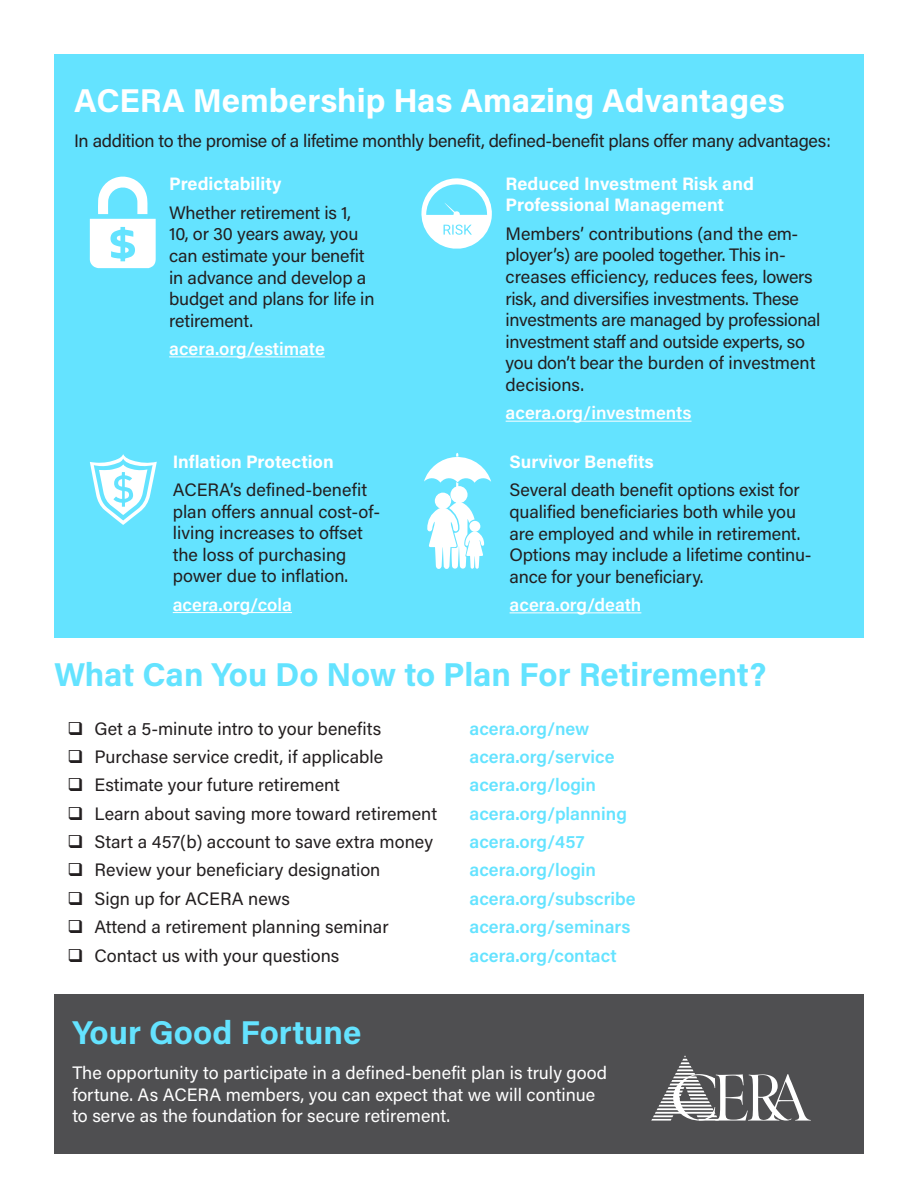
<style>
.page{position:relative;width:918px;height:1188px;background:#fff}
.page>*{position:absolute;margin:0;border:0;box-sizing:border-box;transform-origin:0 0}
.t1{font:700 33px "Acumin Pro";color:#64e3ff}
.t2{font:700 33px "Acumin Pro";color:#fff}
.t3{font:18px/21.6px "Acumin Pro";letter-spacing:-.01em;color:#231f20}
.t4{font:18px/21.6px "Acumin Pro";color:#fff}
.t5{font:600 18px "Acumin Pro";color:#64e3ff}
.t6{font:700 18px/21.6px "Acumin Pro";color:#fff}
.t7{font:600 18px "Acumin Pro";color:#fff}
</style>
<div class="page">
<div style="left:54px;top:994px;width:810px;height:159px;background:#4f4f51"></div>
<div style="left:54px;top:54px;width:810px;height:583px;background:#64e3ff"></div>
<svg style="left:651px;top:1055px;width:160px;height:66px"></svg>
<hr style="left:169px;top:356px;width:156px;height:1px;background:#fff">
<hr style="left:173px;top:612px;width:119px;height:1px;background:#fff">
<svg style="left:90px;top:177px;width:66px;height:91px"></svg>
<svg style="left:90px;top:454px;width:67px;height:71px"></svg>
<hr style="left:506px;top:421px;width:186px;height:1px;background:#fff">
<hr style="left:510px;top:612px;width:131px;height:1px;background:#fff">
<svg style="left:421px;top:178px;width:71px;height:71px"></svg>
<svg style="left:424px;top:453px;width:67px;height:116px"></svg>
<div style="left:450px;top:486px;width:18px;height:17px;background:#fff;border-radius:50%"></div>
<div style="left:435px;top:493px;width:16px;height:16px;background:#fff;border-radius:50%"></div>
<div style="left:469px;top:521px;width:11px;height:11px;background:#fff;border-radius:50%"></div>
<p class="t2" style="left:74px;top:77px;width:712px">ACERA Membership Has Amazing Advantages</p>
<p class="t3" style="left:74px;top:129px;width:758px">In addition to the promise of a lifetime monthly benefit, defined-benefit plans offer many advantages:</p>
<p class="t6" style="left:169px;top:173px;width:114px">Predictability</p>
<p class="t3" style="left:169px;top:201px;width:207px">Whether retirement is 1,<br>10, or 30 years away, you can estimate your benefit in advance and develop a budget and plans for life in retirement.</p>
<p class="t7" style="left:169px;top:336px;width:157px">acera.org/estimate</p>
<p class="t6" style="left:173px;top:450px;width:163px">Inflation Protection</p>
<p class="t3" style="left:173px;top:478px;width:209px">ACERA’s defined-benefit plan offers annual cost-of&shy;living increases to offset the loss of purchasing power due to inflation.</p>
<p class="t7" style="left:173px;top:592px;width:121px">acera.org/cola</p>
<p class="t6" style="left:506px;top:172px;width:250px">Reduced Investment Risk and<br>Professional Management</p>
<p class="t3" style="left:506px;top:222px;width:316px">Members’ contributions (and the em&shy;ployer’s) are pooled together. This in&shy;creases efficiency, reduces fees, lowers risk, and diversifies investments. These investments are managed by professional investment staff and outside experts, so you don’t bear the burden of investment decisions.</p>
<p class="t7" style="left:506px;top:400px;width:187px">acera.org/investments</p>
<p class="t6" style="left:510px;top:450px;width:146px">Survivor Benefits</p>
<p class="t3" style="left:510px;top:478px;width:304px">Several death benefit options exist for qualified beneficiaries both while you are employed and while in retirement.<br>Options may include a lifetime continu&shy;ance for your beneficiary.</p>
<p class="t7" style="left:510px;top:592px;width:133px">acera.org/death</p>
<p class="t1" style="left:54px;top:651px;width:714px">What Can You Do Now to Plan For Retirement?</p>
<p class="t3" style="left:94px;top:717px;width:288px">Get a 5-minute intro to your benefits</p>
<p class="t5" style="left:470px;top:716px;width:122px">acera.org/new</p>
<p class="t3" style="left:94px;top:745px;width:290px">Purchase service credit, if applicable</p>
<p class="t5" style="left:470px;top:744px;width:147px">acera.org/service</p>
<p class="t3" style="left:94px;top:774px;width:247px">Estimate your future retirement</p>
<p class="t5" style="left:470px;top:773px;width:128px">acera.org/login</p>
<p class="t3" style="left:94px;top:802px;width:344px">Learn about saving more toward retirement</p>
<p class="t5" style="left:470px;top:801px;width:159px">acera.org/planning</p>
<p class="t3" style="left:94px;top:830px;width:340px">Start a 457(b) account to save extra money</p>
<p class="t5" style="left:470px;top:829px;width:117px">acera.org/457</p>
<p class="t3" style="left:94px;top:859px;width:287px">Review your beneficiary designation</p>
<p class="t5" style="left:470px;top:858px;width:128px">acera.org/login</p>
<p class="t3" style="left:94px;top:887px;width:197px">Sign up for ACERA news</p>
<p class="t5" style="left:470px;top:886px;width:168px">acera.org/subscribe</p>
<p class="t3" style="left:94px;top:915px;width:296px">Attend a retirement planning seminar</p>
<p class="t5" style="left:470px;top:914px;width:162px">acera.org/seminars</p>
<p class="t3" style="left:94px;top:944px;width:246px">Contact us with your questions</p>
<p class="t5" style="left:470px;top:943px;width:149px">acera.org/contact</p>
<p class="t1" style="left:72px;top:1009px;width:291px">Your Good Fortune</p>
<p class="t4" style="left:72px;top:1061px;width:536px">The opportunity to participate in a defined-benefit plan is truly good fortune. As ACERA members, you can expect that we will continue to serve as the foundation for secure retirement.</p>
</div>
